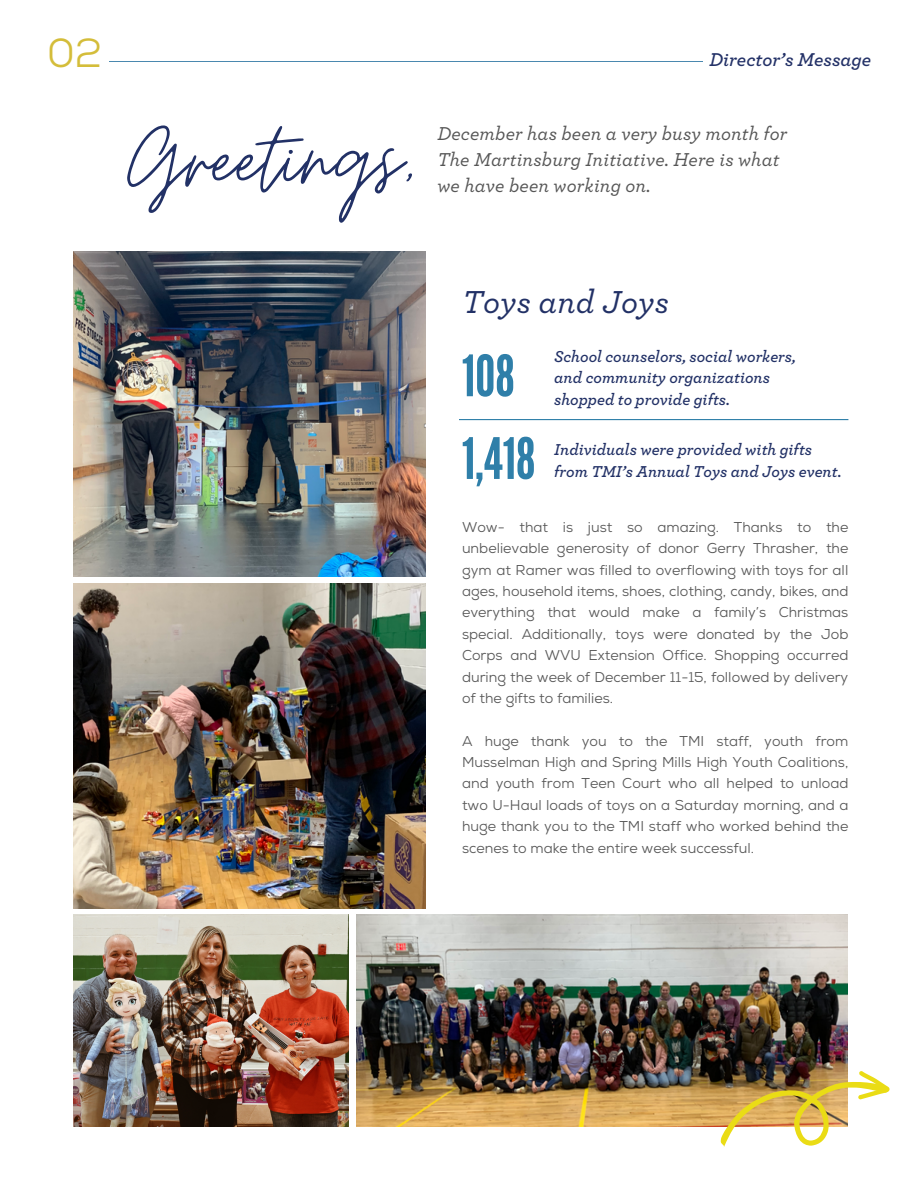
<style>
.page{position:relative;width:918px;height:1188px;background:#fff}
.page>*{position:absolute;margin:0;border:0;box-sizing:border-box;transform-origin:0 0}
.t1{font:106.8px "Moon Time";color:#223166}
.t2{font:56.85px "League Gothic";color:#2f7fa9}
.t3{font:40.5px "Nexa";color:#d4bd3a}
.t4{font:italic 500 33.3px "Archer";letter-spacing:.01em;color:#223166}
.t5{font:italic 500 19.5px/26.2px "Archer";letter-spacing:.01em;color:#565656}
.t6{font:italic 600 19.5px "Archer";color:#233167}
.t7{font:italic 600 16.5px/21.3px "Archer";color:#223166}
.t8{font:14.25px/21.3px "Nexa";color:#565656;text-align:justify}
</style>
<div class="page">
<hr style="left:109px;top:61px;width:594px;height:1px;background:#4a88af">
<img style="left:74px;top:251px;width:352px;height:325px">
<img style="left:74px;top:915px;width:274px;height:211px">
<img style="left:74px;top:583px;width:352px;height:325px">
<img style="left:356px;top:915px;width:492px;height:211px">
<img style="left:721px;top:1071px;width:169px;height:76px">
<hr style="left:459px;top:419px;width:389px;height:1px;background:#2f7fa9">
<p class="t3" style="left:47px;top:34px;width:56px">02</p>
<p class="t1" style="left:127px;top:94px;width:291px">Greetings,</p>
<p class="t6" style="left:709px;top:51px;width:163px">Director’s Message</p>
<p class="t5" style="left:437px;top:121px;width:352px">December has been a very busy month for<br>The Martinsburg Initiative. Here is what</p>
<p class="t5" style="left:437px;top:173px;width:215px">we have been working on.</p>
<p class="t4" style="left:462px;top:286px;width:208px">Toys and Joys</p>
<p class="t2" style="left:462px;top:343px;width:54px">108</p>
<p class="t7" style="left:554px;top:346px;width:243px">School counselors, social workers, and community organizations shopped to provide gifts.</p>
<p class="t2" style="left:462px;top:426px;width:75px">1,418</p>
<p class="t7" style="left:554px;top:440px;width:289px">Individuals were provided with gifts from TMI’s Annual Toys and Joys event.</p>
<p class="t8" style="left:462px;top:518px;width:388px">Wow- that is just so amazing. Thanks to the unbelievable generosity of donor Gerry Thrasher, the gym at Ramer was filled to overflowing with toys for all ages, household items, shoes, clothing, candy, bikes, and everything that would make a family’s Christmas special. Additionally, toys were donated by the Job Corps and WVU Extension Office. Shopping occurred during the week of December 11-15, followed by delivery of the gifts to families.</p>
<p class="t8" style="left:462px;top:732px;width:388px">A huge thank you to the TMI staff, youth from Musselman High and Spring Mills High Youth Coalitions, and youth from Teen Court who all helped to unload two U-Haul loads of toys on a Saturday morning, and a huge thank you to the TMI staff who worked behind the scenes to make the entire week successful.</p>
</div>
